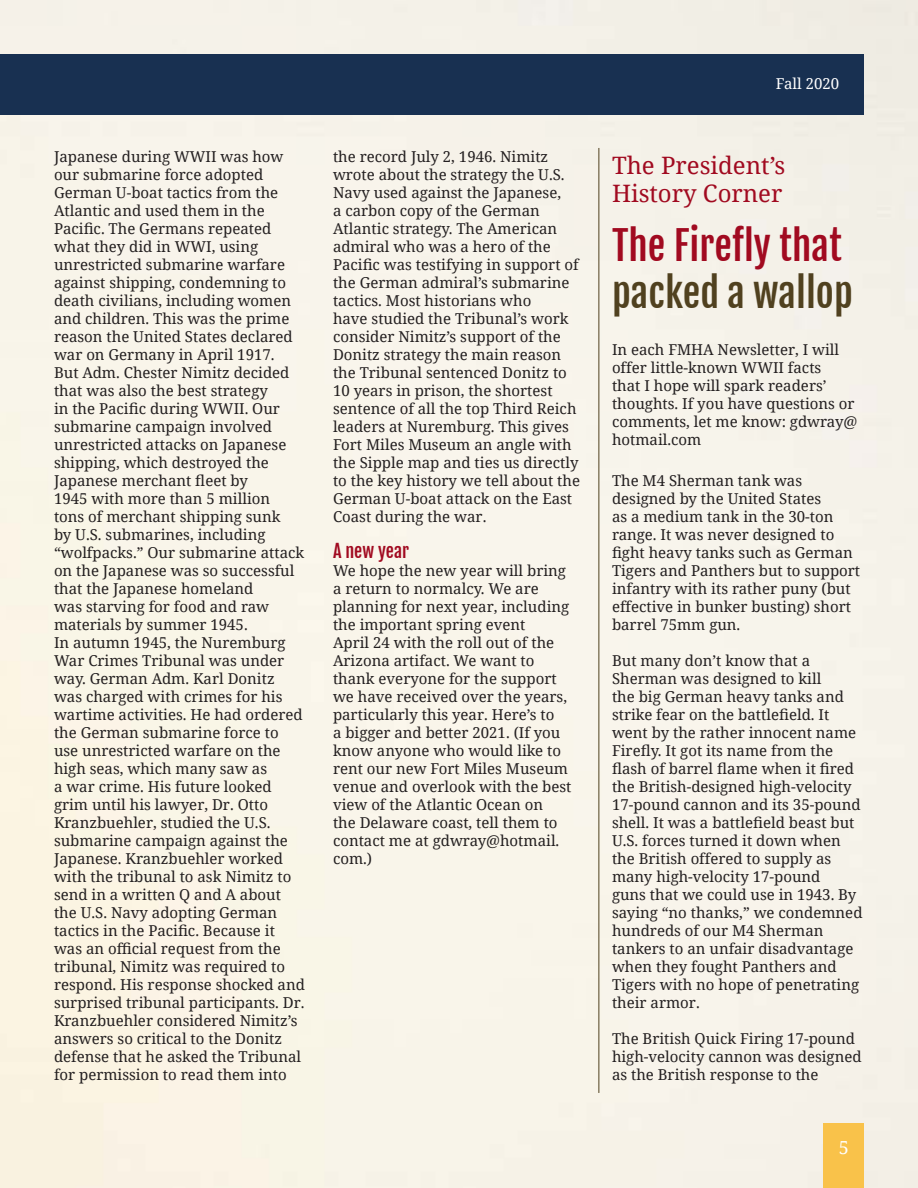
<style>
.page{position:relative;width:918px;height:1188px;background:#f8f4ea}
.page>*{position:absolute;margin:0;border:0;box-sizing:border-box;transform-origin:0 0}
.t1{font:39px/46.8px "Fjalla One";color:#a10a20}
.t2{font:24px/28.8px "Noto Serif";color:#a10a20}
.t3{font:18px "Fjalla One";color:#a10a20}
.t4{font:18px "Noto Serif";color:#fff}
.t5{font:15px/18px "Noto Serif";color:#231f20}
.t6{font:15px "Noto Serif";color:#fff}
.s1{color:#50411f}
</style>
<div class="page">
<div style="left:824px;top:1124px;width:40px;height:64px;background:#f9c24a"></div>
<div style="left:0;top:54px;width:864px;height:61px;background:#183051"></div>
<hr style="left:598px;top:148px;width:1px;height:945px;background:#50411f">
<p class="t5" style="left:54px;top:147px;width:252px">Japanese during WWII was how our submarine force adopted<br>German U-boat tactics from the<br>Atlantic and used them in the<br>Pacific. The Germans repeated what they did in WWI, using unrestricted submarine warfare against shipping, condemning to death civilians, including women and children. This was the prime reason the United States declared war on Germany in April 1917.<br>But Adm. Chester Nimitz decided that was also the best strategy<br>in the Pacific during WWII. Our submarine campaign involved unrestricted attacks on Japanese shipping, which destroyed the<br>Japanese merchant fleet by<br>1945 with more than 5 million tons of merchant shipping sunk<br>by U.S. submarines, including “wolfpacks.” Our submarine attack on the Japanese was so successful that the Japanese homeland<br>was starving for food and raw materials by summer 1945.</p>
<p class="t5" style="left:54px;top:633px;width:252px">In autumn 1945, the Nuremburg<br>War Crimes Tribunal was under way. German Adm. Karl Donitz was charged with crimes for his wartime activities. He had ordered the German submarine force to use unrestricted warfare on the high seas, which many saw as<br>a war crime. His future looked grim until his lawyer, Dr. Otto<br>Kranzbuehler, studied the U.S. submarine campaign against the<br>Japanese. Kranzbuehler worked with the tribunal to ask Nimitz to send in a written Q and A about the U.S. Navy adopting German tactics in the Pacific. Because it was an official request from the tribunal, Nimitz was required to respond. His response shocked and surprised tribunal participants. Dr.<br>Kranzbuehler considered Nimitz’s answers so critical to the Donitz defense that he asked the Tribunal for permission to read them into</p>
<p class="t5" style="left:333px;top:147px;width:249px">the record July 2, 1946. Nimitz wrote about the strategy the U.S.<br>Navy used against the Japanese,<br>a carbon copy of the German<br>Atlantic strategy. The American admiral who was a hero of the<br>Pacific was testifying in support of the German admiral’s submarine tactics. Most historians who<br>have studied the Tribunal’s work consider Nimitz’s support of the<br>Donitz strategy the main reason the Tribunal sentenced Donitz to<br>10 years in prison, the shortest sentence of all the top Third Reich leaders at Nuremburg. This gives<br>Fort Miles Museum an angle with the Sipple map and ties us directly to the key history we tell about the<br>German U-boat attack on the East<br>Coast during the war.</p>
<p class="t3" style="left:333px;top:540px;width:78px">A new year</p>
<p class="t5" style="left:333px;top:561px;width:240px">We hope the new year will bring a return to normalcy. We are planning for next year, including the important spring event<br>April 24 with the roll out of the<br>Arizona artifact. We want to thank everyone for the support we have received over the years, particularly this year. Here’s to<br>a bigger and better 2021. (If you know anyone who would like to rent our new Fort Miles Museum venue and overlook with the best view of the Atlantic Ocean on<br>the Delaware coast, tell them to contact me at gdwray@hotmail. com.)</p>
<p class="t6" style="left:776px;top:74px;width:65px">Fall 2020</p>
<p class="t2" style="left:612px;top:150px;width:175px">The President’s<br>History Corner</p>
<p class="t1" style="left:612px;top:223px;width:242px">The Firefly that <span class="s1">packed a wallop</span></p>
<p class="t5" style="left:612px;top:340px;width:247px">In each FMHA Newsletter, I will offer little-known WWII facts<br>that I hope will spark readers’ thoughts. If you have questions or comments, let me know: gdwray@ hotmail.com</p>
<p class="t5" style="left:612px;top:471px;width:250px">The M4 Sherman tank was designed by the United States<br>as a medium tank in the 30-ton range. It was never designed to fight heavy tanks such as German<br>Tigers and Panthers but to support infantry with its rather puny (but effective in bunker busting) short barrel 75mm gun.</p>
<p class="t5" style="left:612px;top:651px;width:252px">But many don’t know that a<br>Sherman was designed to kill<br>the big German heavy tanks and strike fear on the battlefield. It went by the rather innocent name<br>Firefly. It got its name from the flash of barrel flame when it fired the British-designed high-velocity<br>17-pound cannon and its 35-pound shell. It was a battlefield beast but<br>U.S. forces turned it down when the British offered to supply as many high-velocity 17-pound<br>guns that we could use in 1943. By saying “no thanks,” we condemned hundreds of our M4 Sherman tankers to an unfair disadvantage when they fought Panthers and<br>Tigers with no hope of penetrating their armor.</p>
<p class="t5" style="left:612px;top:1029px;width:251px">The British Quick Firing 17-pound high-velocity cannon was designed as the British response to the</p>
<p class="t4" style="left:839px;top:1135px;width:12px">5</p>
</div>
